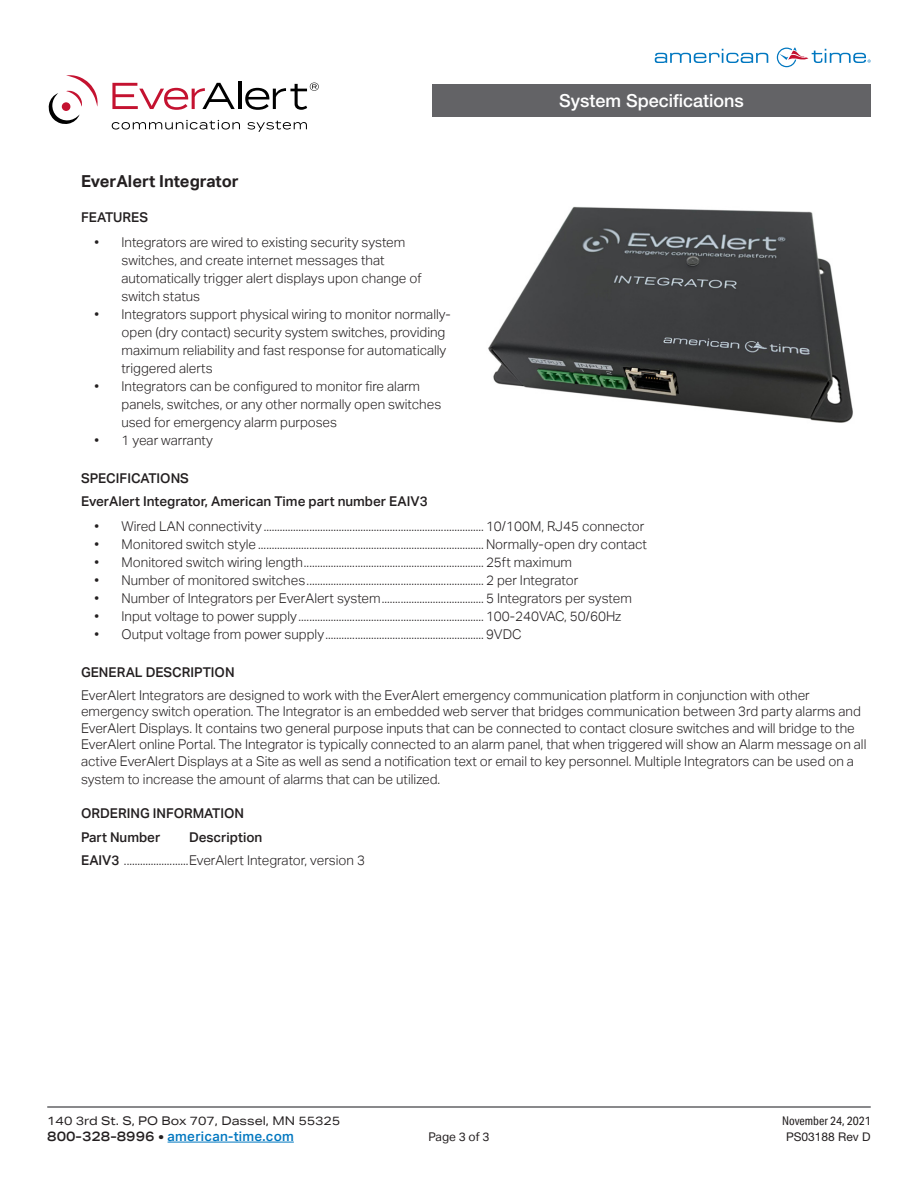
<style>
.page{position:relative;width:918px;height:1188px;background:#fff}
.page>*{position:absolute;margin:0;border:0;box-sizing:border-box;transform-origin:0 0}
.t1{font:500 18px "Helvetica Neue LT Std";color:#fff}
.Product_Names_-_Head{font:700 16.5px "Aktiv Grotesk";color:#231f20}
.Body{font:300 13.5px/18px "Aktiv Grotesk";color:#231f20}
.Subheads{font:500 13.5px "Aktiv Grotesk";color:#231f20}
.t2{font:500 13.5px "Aktiv Grotesk";letter-spacing:.02em;color:#0077c0}
.t3{font:12px "Aktiv Grotesk Ex";color:#231f20}
.t4{font:12px "Aktiv Grotesk Cd";color:#231f20}
.t5{font:12px "Helvetica Neue LT Std";color:#231f20}
.t6{font:12px "Aktiv Grotesk";color:#231f20}
.s1{font-weight:500}
.s2{font-family:"Aktiv Grotesk Ex";color:#231f20}
</style>
<div class="page">
<hr style="left:47px;top:1106px;width:824px;height:2px;background:#636366">
<svg style="left:655px;top:49px;width:113px;height:14px"></svg>
<svg style="left:777px;top:47px;width:94px;height:20px"></svg>
<div style="left:432px;top:84px;width:439px;height:33px;background:#636366"></div>
<hr style="left:168px;top:1142px;width:126px;height:1px;background:#0077c0">
<svg style="left:112px;top:83px;width:123px;height:27px"></svg>
<hr style="left:238px;top:81px;width:3px;height:28px;background:#000">
<svg style="left:245px;top:83px;width:74px;height:27px"></svg>
<svg style="left:112px;top:120px;width:128px;height:10px"></svg>
<svg style="left:247px;top:121px;width:60px;height:11px"></svg>
<svg style="left:49px;top:75px;width:49px;height:49px"></svg>
<img style="left:488px;top:206px;width:365px;height:217px">
<h1 class="t1" style="left:559px;top:90px;width:186px">System Specifications</h1>
<p class="Product_Names_-_Head" style="left:81px;top:172px;width:159px">EverAlert Integrator</p>
<p class="Subheads" style="left:81px;top:209px;width:69px">FEATURES</p>
<p class="Body" style="left:122px;top:233px;width:302px;text-indent:-27px">• Integrators are wired to existing security system switches, and create internet messages that automatically trigger alert displays upon change of switch status</p>
<p class="Body" style="left:122px;top:305px;width:331px;text-indent:-27px">• Integrators support physical wiring to monitor normally&shy;open (dry contact) security system switches, providing maximum reliability and fast response for automatically triggered alerts</p>
<p class="Body" style="left:122px;top:377px;width:321px;text-indent:-27px">• Integrators can be configured to monitor fire alarm panels, switches, or any other normally open switches used for emergency alarm purposes</p>
<p class="Body" style="left:94px;top:431px;width:120px">• 1 year warranty</p>
<p class="Subheads" style="left:81px;top:470px;width:110px">SPECIFICATIONS</p>
<p class="Subheads" style="left:81px;top:493px;width:348px">EverAlert Integrator, American Time part number EAIV3</p>
<p class="Body" style="left:94px;top:517px;width:551px">• Wired LAN connectivity .................................................................................. 10/100M, RJ45 connector</p>
<p class="Body" style="left:94px;top:535px;width:554px">• Monitored switch style ....................................................................................Normally-open dry contact</p>
<p class="Body" style="left:94px;top:553px;width:479px">• Monitored switch wiring length................................................................... 25ft maximum</p>
<p class="Body" style="left:94px;top:571px;width:485px">• Number of monitored switches.................................................................. 2 per Integrator</p>
<p class="Body" style="left:94px;top:589px;width:539px">• Number of Integrators per EverAlert system...................................... 5 Integrators per system</p>
<p class="Body" style="left:94px;top:607px;width:528px">• Input voltage to power supply..................................................................... 100-240VAC, 50/60Hz</p>
<p class="Body" style="left:94px;top:625px;width:429px">• Output voltage from power supply........................................................... 9VDC</p>
<p class="Subheads" style="left:81px;top:664px;width:155px">GENERAL DESCRIPTION</p>
<p class="Body" style="left:81px;top:687px;width:787px;line-height:16.5px">EverAlert Integrators are designed to work with the EverAlert emergency communication platform in conjunction with other emergency switch operation. The Integrator is an embedded web server that bridges communication between 3rd party alarms and EverAlert Displays. It contains two general purpose inputs that can be connected to contact closure switches and will bridge to the EverAlert online Portal. The Integrator is typically connected to an alarm panel, that when triggered will show an Alarm message on all active EverAlert Displays at a Site as well as send a notification text or email to key personnel. Multiple Integrators can be used on a</p>
<p class="Body" style="left:81px;top:770px;width:361px">system to increase the amount of alarms that can be utilized.</p>
<p class="Subheads" style="left:81px;top:806px;width:165px">ORDERING INFORMATION</p>
<p class="Subheads" style="left:81px;top:829px;width:81px">Part Number</p>
<p class="Subheads" style="left:189px;top:829px;width:75px">Description</p>
<p class="Body" style="left:81px;top:851px;width:286px"><span class="s1">EAIV3</span> ........................EverAlert Integrator, version 3</p>
<p class="t3" style="left:47px;top:1113px;width:295px">140 3rd St. S, PO Box 707, Dassel, MN 55325</p>
<p class="t2" style="left:47px;top:1128px;width:248px"><span class="s2">800-328-8996 •</span> american-time.com</p>
<p class="t6" style="left:428px;top:1130px;width:63px">Page 3 of 3</p>
<p class="t4" style="left:782px;top:1114px;width:90px">November 24, 2021</p>
<p class="t5" style="left:786px;top:1129px;width:86px">PS03188 Rev D</p>
</div>
